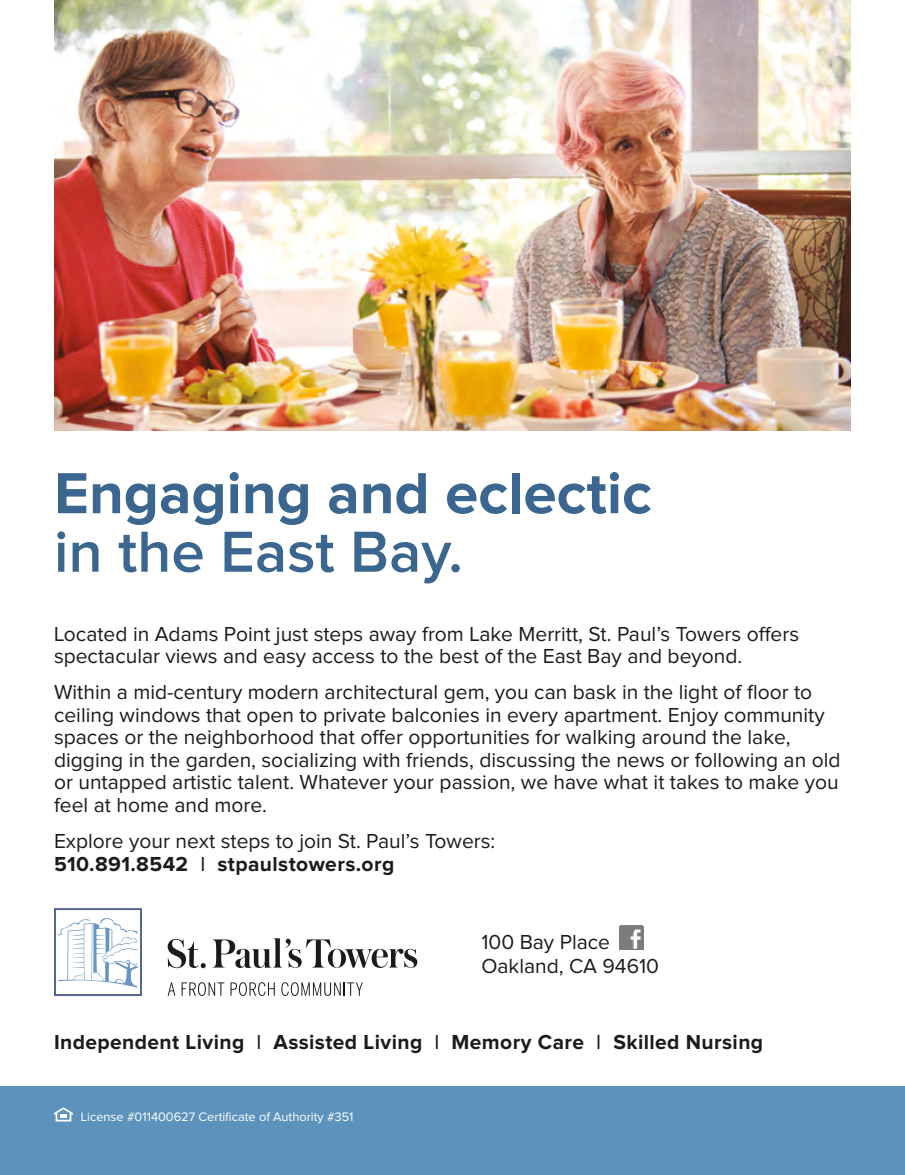
<style>
.page{position:relative;width:905px;height:1175px;background:#fff}
.page>*{position:absolute;margin:0;border:0;box-sizing:border-box;transform-origin:0 0}
.t1{font:700 60px "Proxima Nova";color:#3a668f}
.t2{font:600 60px "Proxima Nova";color:#3a668f}
.t3{font:21px/22.5px "Proxima Nova";color:#1c1b1b}
.t4{font:700 21px "Proxima Nova";letter-spacing:.02em;color:#1c1b1b}
.t5{font:12.75px "Proxima Nova";color:#fff}
.s1{font-weight:700}
.s2{font-weight:400}
</style>
<div class="page">
<div style="left:0;top:1086px;width:904px;height:88px;background:#5b93bd"></div>
<svg style="left:168px;top:982px;width:7px;height:13px"></svg>
<svg style="left:182px;top:982px;width:42px;height:13px"></svg>
<svg style="left:230px;top:982px;width:45px;height:13px"></svg>
<svg style="left:281px;top:982px;width:82px;height:13px"></svg>
<svg style="left:168px;top:939px;width:38px;height:29px"></svg>
<svg style="left:212px;top:938px;width:205px;height:30px"></svg>
<svg style="left:54px;top:908px;width:88px;height:88px"></svg>
<img style="left:54px;top:0;width:796px;height:430px">
<svg style="left:54px;top:1107px;width:19px;height:14px"></svg>
<img style="left:620px;top:925px;width:23px;height:24px">
<h1 class="t1" style="left:54px;top:459px;width:599px">Engaging and eclectic</h1>
<h1 class="t2" style="left:54px;top:518px;width:410px">in the East Bay.</h1>
<p class="t3" style="left:54px;top:623px;width:746px">Located in Adams Point just steps away from Lake Merritt, St. Paul’s Towers offers spectacular views and easy access to the best of the East Bay and beyond.</p>
<p class="t3" style="left:54px;top:681px;width:788px">Within a mid-century modern architectural gem, you can bask in the light of floor to ceiling windows that open to private balconies in every apartment. Enjoy community spaces or the neighborhood that offer opportunities for walking around the lake, digging in the garden, socializing with friends, discussing the news or following an old or untapped artistic talent. Whatever your passion, we have what it takes to make you feel at home and more.</p>
<p class="t3" style="left:54px;top:829px;width:443px;line-height:23.1px">Explore your next steps to join St. Paul’s Towers:<br><span class="s1">510.891.8542</span> I <span class="s1">stpaulstowers.org</span></p>
<p class="t3" style="left:481px;top:930px;width:179px;line-height:23.9px">100 Bay Place<br>Oakland, CA 94610</p>
<p class="t4" style="left:54px;top:1030px;width:710px">Independent Living <span class="s2">I</span> Assisted Living <span class="s2">I</span> Memory Care <span class="s2">I</span> Skilled Nursing</p>
<p class="t5" style="left:81px;top:1110px;width:274px">License #011400627 Certificate of Authority #351</p>
</div>
